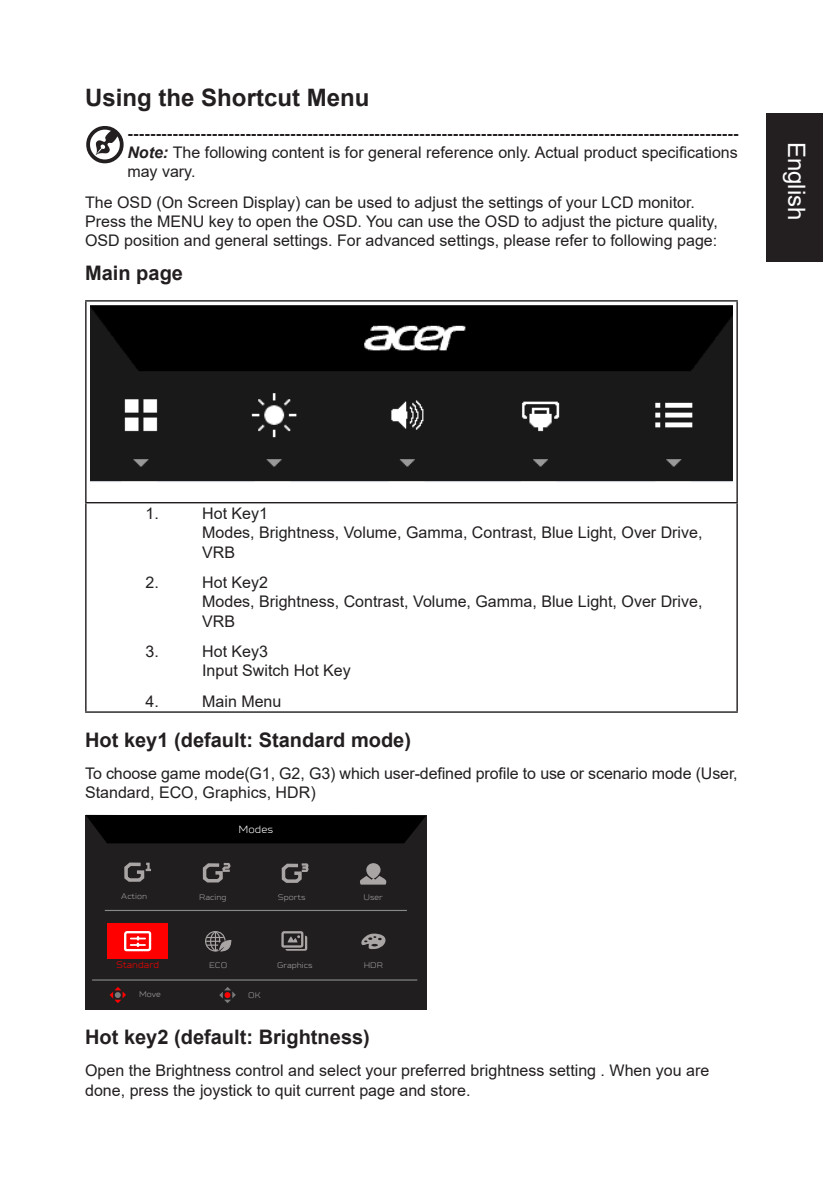
<style>
.page{position:relative;width:823px;height:1191px;background:#fff}
.page>*{position:absolute;margin:0;border:0;box-sizing:border-box;transform-origin:0 0}
.Heading1{font:700 24px "Arial";color:#231f20}
.t1{font:24px "Arial";color:#fff}
.Heading1-2{font:700 20px "Arial";color:#231f20}
.Heading1-3{font:16px/19.2px "Arial";color:#231f20}
.Heading1-4{font:700 16px/19.2px "Arial";color:#231f20;text-align:justify}
.t2{font:300 10.4px "TT Squares";color:#fff}
.t3{font:300 9.2px "TT Squares";color:#f00}
.t4{font:300 8.2px "TT Squares";color:#aaa5a5}
.s1{font-style:italic}
.s2{font-weight:400}
</style>
<div class="page">
<div style="left:765px;top:113px;width:57px;height:149px;background:#231f20"></div>
<svg style="left:86px;top:126px;width:38px;height:38px"></svg>
<hr style="left:85px;top:300px;width:652px;height:1px;background:#231f20">
<hr style="left:85px;top:301px;width:1px;height:201px;background:#231f20">
<hr style="left:736px;top:301px;width:1px;height:201px;background:#231f20">
<hr style="left:85px;top:502px;width:652px;height:1px;background:#231f20">
<hr style="left:85px;top:503px;width:1px;height:208px;background:#231f20">
<hr style="left:736px;top:503px;width:1px;height:208px;background:#231f20">
<hr style="left:85px;top:711px;width:652px;height:2px;background:#231f20">
<img style="left:90px;top:305px;width:641px;height:177px">
<div style="left:86px;top:815px;width:340px;height:194px;background:#201e1f"></div>
<svg style="left:86px;top:815px;width:340px;height:28px;background:#020202"></svg>
<div style="left:107px;top:923px;width:61px;height:35px;background:#f00"></div>
<svg style="left:124px;top:862px;width:27px;height:20px"></svg>
<svg style="left:202px;top:863px;width:29px;height:20px"></svg>
<svg style="left:281px;top:863px;width:28px;height:20px"></svg>
<svg style="left:360px;top:863px;width:27px;height:22px"></svg>
<svg style="left:124px;top:931px;width:28px;height:21px"></svg>
<svg style="left:205px;top:931px;width:27px;height:21px"></svg>
<svg style="left:281px;top:931px;width:26px;height:19px"></svg>
<hr style="left:92px;top:979px;width:325px;height:1px;background:#898989">
<hr style="left:105px;top:910px;width:301px;height:1px;background:#898989">
<svg style="left:109px;top:987px;width:17px;height:16px"></svg>
<svg style="left:219px;top:987px;width:17px;height:16px"></svg>
<svg style="left:361px;top:933px;width:25px;height:16px"></svg>
<p class="Heading1" style="left:85px;top:80px;width:286px">Using the Shortcut Menu</p>
<p class="Heading1-4" style="left:127px;top:124px;width:612px">‑------------------------------------------------------------------------------------------------------------ <span class="s1">Note:</span> <span class="s2">The following content is for general reference only. Actual product specifications may vary.</span></p>
<p class="Heading1-3" style="left:85px;top:193px;width:634px">The OSD (On Screen Display) can be used to adjust the settings of your LCD monitor.<br>Press the MENU key to open the OSD. You can use the OSD to adjust the picture quality,<br>OSD position and general settings. For advanced settings, please refer to following page:</p>
<p class="Heading1-2" style="left:85px;top:259px;width:99px">Main page</p>
<h1 class="t1" style="left:812px;top:142px;width:80px;rotate:90deg">English</h1>
<p class="Heading1-3" style="left:145px;top:504px;width:15px">1.</p>
<p class="Heading1-3" style="left:202px;top:504px;width:501px">Hot Key1<br>Modes, Brightness, Volume, Gamma, Contrast, Blue Light, Over Drive,<br>VRB</p>
<p class="Heading1-3" style="left:145px;top:573px;width:15px">2.</p>
<p class="Heading1-3" style="left:202px;top:573px;width:501px">Hot Key2<br>Modes, Brightness, Contrast, Volume, Gamma, Blue Light, Over Drive,<br>VRB</p>
<p class="Heading1-3" style="left:145px;top:642px;width:15px">3.</p>
<p class="Heading1-3" style="left:202px;top:642px;width:150px">Hot Key3<br>Input Switch Hot Key</p>
<p class="Heading1-3" style="left:145px;top:691px;width:15px">4.</p>
<p class="Heading1-3" style="left:202px;top:691px;width:81px">Main Menu</p>
<p class="Heading1-2" style="left:85px;top:726px;width:327px">Hot key1 (default: Standard mode)</p>
<p class="Heading1-3" style="left:85px;top:763px;width:653px">To choose game mode(G1, G2, G3) which user-defined profile to use or scenario mode (User,<br>Standard, ECO, Graphics, HDR)</p>
<p class="t2" style="left:238px;top:822px;width:36px">Modes</p>
<p class="t4" style="left:121px;top:891px;width:27px">Action</p>
<p class="t4" style="left:199px;top:892px;width:29px">Racing</p>
<p class="t4" style="left:278px;top:891px;width:29px">Sports</p>
<p class="t4" style="left:363px;top:892px;width:21px">User</p>
<p class="t3" style="left:116px;top:959px;width:44px">Standard</p>
<p class="t4" style="left:209px;top:960px;width:20px">ECO</p>
<p class="t4" style="left:277px;top:959px;width:37px">Graphics</p>
<p class="t4" style="left:363px;top:960px;width:21px">HDR</p>
<p class="t4" style="left:139px;top:989px;width:23px">Move</p>
<p class="t4" style="left:248px;top:989px;width:14px">OK</p>
<p class="Heading1-2" style="left:85px;top:1023px;width:286px">Hot key2 (default: Brightness)</p>
<p class="Heading1-3" style="left:85px;top:1061px;width:625px">Open the Brightness control and select your preferred brightness setting . When you are done, press the joystick to quit current page and store.</p>
</div>
